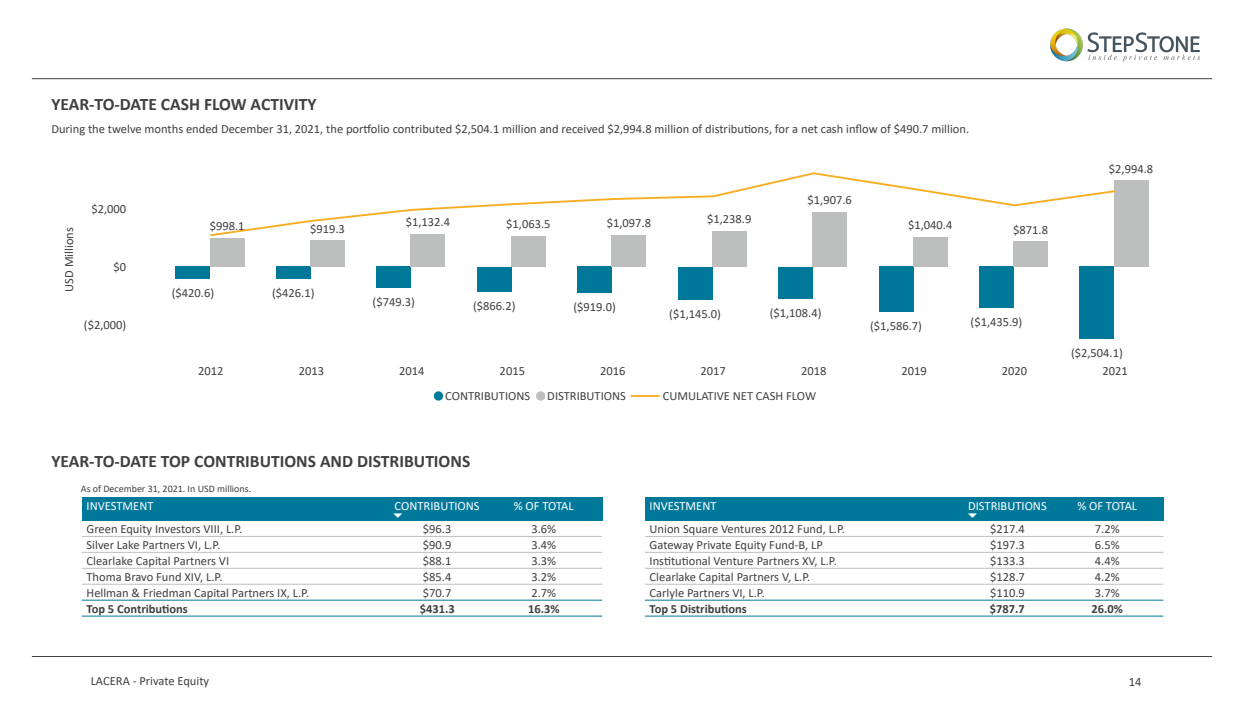
<style>
.page{position:relative;width:1245px;height:720px;background:#fff}
.page>*{position:absolute;margin:0;border:0;box-sizing:border-box;transform-origin:0 0}
.t1{font:700 17.5px "Calibri";color:#404040}
.t2{font:12.75px "Calibri";color:#404040}
.t3{font:12.5px "Calibri";color:#404040}
.t4{font:12.5px "Calibri";color:#fff}
.t5{font:700 12.5px "Calibri";color:#404040}
.t6{font:10px "Calibri";color:#404040}
</style>
<div class="page">
<img style="left:1050px;top:28px;width:150px;height:34px">
<hr style="left:32px;top:78px;width:1180px;height:1px;background:#404040">
<hr style="left:32px;top:656px;width:1180px;height:1px;background:#404040">
<div style="left:176px;top:267px;width:34px;height:12px;background:#007899"></div>
<div style="left:276px;top:267px;width:34px;height:12px;background:#007899"></div>
<div style="left:377px;top:267px;width:34px;height:21px;background:#007899"></div>
<div style="left:477px;top:267px;width:34px;height:25px;background:#007899"></div>
<div style="left:578px;top:267px;width:34px;height:26px;background:#007899"></div>
<div style="left:678px;top:267px;width:34px;height:33px;background:#007899"></div>
<div style="left:779px;top:267px;width:34px;height:31px;background:#007899"></div>
<div style="left:879px;top:267px;width:34px;height:45px;background:#007899"></div>
<div style="left:979px;top:267px;width:35px;height:41px;background:#007899"></div>
<div style="left:1080px;top:267px;width:34px;height:72px;background:#007899"></div>
<div style="left:210px;top:238px;width:34px;height:29px;background:#bdbfbf"></div>
<div style="left:310px;top:240px;width:35px;height:27px;background:#bdbfbf"></div>
<div style="left:411px;top:234px;width:34px;height:33px;background:#bdbfbf"></div>
<div style="left:511px;top:236px;width:35px;height:31px;background:#bdbfbf"></div>
<div style="left:612px;top:235px;width:34px;height:32px;background:#bdbfbf"></div>
<div style="left:712px;top:231px;width:34px;height:36px;background:#bdbfbf"></div>
<div style="left:813px;top:212px;width:34px;height:55px;background:#bdbfbf"></div>
<div style="left:913px;top:237px;width:34px;height:30px;background:#bdbfbf"></div>
<div style="left:1014px;top:241px;width:34px;height:26px;background:#bdbfbf"></div>
<div style="left:1114px;top:180px;width:34px;height:87px;background:#bdbfbf"></div>
<svg style="left:210px;top:172px;width:906px;height:65px"></svg>
<svg style="left:434px;top:391px;width:9px;height:10px"></svg>
<svg style="left:536px;top:391px;width:9px;height:10px"></svg>
<hr style="left:631px;top:395px;width:29px;height:2px;background:#f7ad21">
<div style="left:82px;top:498px;width:306px;height:23px;background:#007899"></div>
<div style="left:388px;top:498px;width:98px;height:23px;background:#007899"></div>
<div style="left:486px;top:498px;width:116px;height:23px;background:#007899"></div>
<hr style="left:82px;top:584px;width:520px;height:1px;background:#bdbfbf">
<hr style="left:82px;top:568px;width:520px;height:1px;background:#bdbfbf">
<hr style="left:82px;top:552px;width:520px;height:1px;background:#bdbfbf">
<hr style="left:82px;top:536px;width:520px;height:1px;background:#bdbfbf">
<hr style="left:82px;top:600px;width:520px;height:1px;background:#007899">
<hr style="left:82px;top:616px;width:520px;height:1px;background:#007899">
<div style="left:645px;top:498px;width:319px;height:23px;background:#007899"></div>
<div style="left:964px;top:498px;width:88px;height:23px;background:#007899"></div>
<div style="left:1052px;top:498px;width:111px;height:23px;background:#007899"></div>
<hr style="left:645px;top:584px;width:518px;height:1px;background:#bdbfbf">
<hr style="left:645px;top:568px;width:518px;height:1px;background:#bdbfbf">
<hr style="left:645px;top:552px;width:518px;height:1px;background:#bdbfbf">
<hr style="left:645px;top:536px;width:518px;height:1px;background:#bdbfbf">
<hr style="left:645px;top:600px;width:518px;height:1px;background:#007899">
<hr style="left:645px;top:616px;width:518px;height:1px;background:#007899">
<h1 class="t1" style="left:51px;top:93px;width:267px">YEAR-TO-DATE CASH FLOW ACTIVITY</h1>
<p class="t3" style="left:51px;top:121px;width:919px">During the twelve months ended December 31, 2021, the portfolio contributed $2,504.1 million and received $2,994.8 million of distributions, for a net cash inflow of $490.7 million.</p>
<p class="t3" style="left:61px;top:292px;width:66px;rotate:-90deg">USD Millions</p>
<p class="t3" style="left:91px;top:202px;width:36px">$2,000</p>
<p class="t3" style="left:114px;top:259px;width:14px">$0</p>
<p class="t3" style="left:84px;top:317px;width:44px">($2,000)</p>
<p class="t3" style="left:210px;top:218px;width:36px">$998.1</p>
<p class="t3" style="left:310px;top:221px;width:36px">$919.3</p>
<p class="t3" style="left:172px;top:285px;width:44px">($420.6)</p>
<p class="t3" style="left:272px;top:285px;width:44px">($426.1)</p>
<p class="t3" style="left:406px;top:215px;width:46px">$1,132.4</p>
<p class="t3" style="left:506px;top:217px;width:46px">$1,063.5</p>
<p class="t3" style="left:607px;top:216px;width:46px">$1,097.8</p>
<p class="t3" style="left:707px;top:211px;width:46px">$1,238.9</p>
<p class="t3" style="left:808px;top:192px;width:46px">$1,907.6</p>
<p class="t3" style="left:908px;top:217px;width:46px">$1,040.4</p>
<p class="t3" style="left:1013px;top:222px;width:36px">$871.8</p>
<p class="t3" style="left:373px;top:294px;width:44px">($749.3)</p>
<p class="t3" style="left:473px;top:298px;width:44px">($866.2)</p>
<p class="t3" style="left:574px;top:299px;width:44px">($919.0)</p>
<p class="t3" style="left:669px;top:306px;width:53px">($1,145.0)</p>
<p class="t3" style="left:770px;top:305px;width:53px">($1,108.4)</p>
<p class="t3" style="left:870px;top:318px;width:53px">($1,586.7)</p>
<p class="t3" style="left:971px;top:314px;width:53px">($1,435.9)</p>
<p class="t3" style="left:1109px;top:161px;width:46px">$2,994.8</p>
<p class="t3" style="left:1071px;top:345px;width:53px">($2,504.1)</p>
<p class="t3" style="left:198px;top:363px;width:27px">2012</p>
<p class="t3" style="left:299px;top:363px;width:27px">2013</p>
<p class="t3" style="left:399px;top:363px;width:27px">2014</p>
<p class="t3" style="left:500px;top:363px;width:27px">2015</p>
<p class="t3" style="left:600px;top:363px;width:27px">2016</p>
<p class="t3" style="left:701px;top:363px;width:27px">2017</p>
<p class="t3" style="left:801px;top:363px;width:27px">2018</p>
<p class="t3" style="left:901px;top:363px;width:27px">2019</p>
<p class="t3" style="left:1002px;top:363px;width:27px">2020</p>
<p class="t3" style="left:1102px;top:363px;width:27px">2021</p>
<p class="t3" style="left:445px;top:388px;width:87px">CONTRIBUTIONS</p>
<p class="t3" style="left:547px;top:388px;width:80px">DISTRIBUTIONS</p>
<p class="t3" style="left:663px;top:388px;width:155px">CUMULATIVE NET CASH FLOW</p>
<h1 class="t1" style="left:51px;top:451px;width:420px">YEAR-TO-DATE TOP CONTRIBUTIONS AND DISTRIBUTIONS</h1>
<p class="t6" style="left:81px;top:483px;width:172px">As of December 31, 2021. In USD millions.</p>
<p class="t4" style="left:87px;top:498px;width:68px">INVESTMENT</p>
<p class="t4" style="left:395px;top:498px;width:87px">CONTRIBUTIONS</p>
<p class="t4" style="left:514px;top:498px;width:61px">% OF TOTAL</p>
<p class="t3" style="left:87px;top:521px;width:157px">Green Equity Investors VIII, L.P.</p>
<p class="t3" style="left:423px;top:521px;width:30px">$96.3</p>
<p class="t3" style="left:531px;top:521px;width:26px">3.6%</p>
<p class="t3" style="left:87px;top:537px;width:135px">Silver Lake Partners VI, L.P.</p>
<p class="t3" style="left:423px;top:537px;width:30px">$90.9</p>
<p class="t3" style="left:531px;top:537px;width:26px">3.4%</p>
<p class="t3" style="left:87px;top:553px;width:144px">Clearlake Capital Partners VI</p>
<p class="t3" style="left:423px;top:553px;width:30px">$88.1</p>
<p class="t3" style="left:531px;top:553px;width:26px">3.3%</p>
<p class="t3" style="left:87px;top:569px;width:138px">Thoma Bravo Fund XIV, L.P.</p>
<p class="t3" style="left:423px;top:569px;width:30px">$85.4</p>
<p class="t3" style="left:531px;top:569px;width:26px">3.2%</p>
<p class="t3" style="left:87px;top:585px;width:224px">Hellman &amp; Friedman Capital Partners IX, L.P.</p>
<p class="t3" style="left:423px;top:585px;width:30px">$70.7</p>
<p class="t3" style="left:531px;top:585px;width:26px">2.7%</p>
<p class="t5" style="left:87px;top:601px;width:103px">Top 5 Contributions</p>
<p class="t5" style="left:420px;top:601px;width:36px">$431.3</p>
<p class="t5" style="left:528px;top:601px;width:33px">16.3%</p>
<p class="t3" style="left:91px;top:673px;width:120px">LACERA - Private Equity</p>
<p class="t4" style="left:650px;top:498px;width:68px">INVESTMENT</p>
<p class="t4" style="left:968px;top:498px;width:80px">DISTRIBUTIONS</p>
<p class="t4" style="left:1077px;top:498px;width:61px">% OF TOTAL</p>
<p class="t3" style="left:650px;top:521px;width:197px">Union Square Ventures 2012 Fund, L.P.</p>
<p class="t3" style="left:990px;top:521px;width:36px">$217.4</p>
<p class="t3" style="left:1095px;top:521px;width:26px">7.2%</p>
<p class="t3" style="left:650px;top:537px;width:175px">Gateway Private Equity Fund-B, LP</p>
<p class="t3" style="left:990px;top:537px;width:36px">$197.3</p>
<p class="t3" style="left:1095px;top:537px;width:26px">6.5%</p>
<p class="t3" style="left:650px;top:553px;width:189px">Institutional Venture Partners XV, L.P.</p>
<p class="t3" style="left:990px;top:553px;width:36px">$133.3</p>
<p class="t3" style="left:1095px;top:553px;width:26px">4.4%</p>
<p class="t3" style="left:650px;top:569px;width:162px">Clearlake Capital Partners V, L.P.</p>
<p class="t3" style="left:990px;top:569px;width:36px">$128.7</p>
<p class="t3" style="left:1095px;top:569px;width:26px">4.2%</p>
<p class="t3" style="left:650px;top:585px;width:117px">Carlyle Partners VI, L.P.</p>
<p class="t3" style="left:990px;top:585px;width:36px">$110.9</p>
<p class="t3" style="left:1095px;top:585px;width:26px">3.7%</p>
<p class="t5" style="left:650px;top:601px;width:99px">Top 5 Distributions</p>
<p class="t5" style="left:990px;top:601px;width:36px">$787.7</p>
<p class="t5" style="left:1092px;top:601px;width:33px">26.0%</p>
<p class="t2" style="left:1129px;top:673px;width:14px">14</p>
</div>
